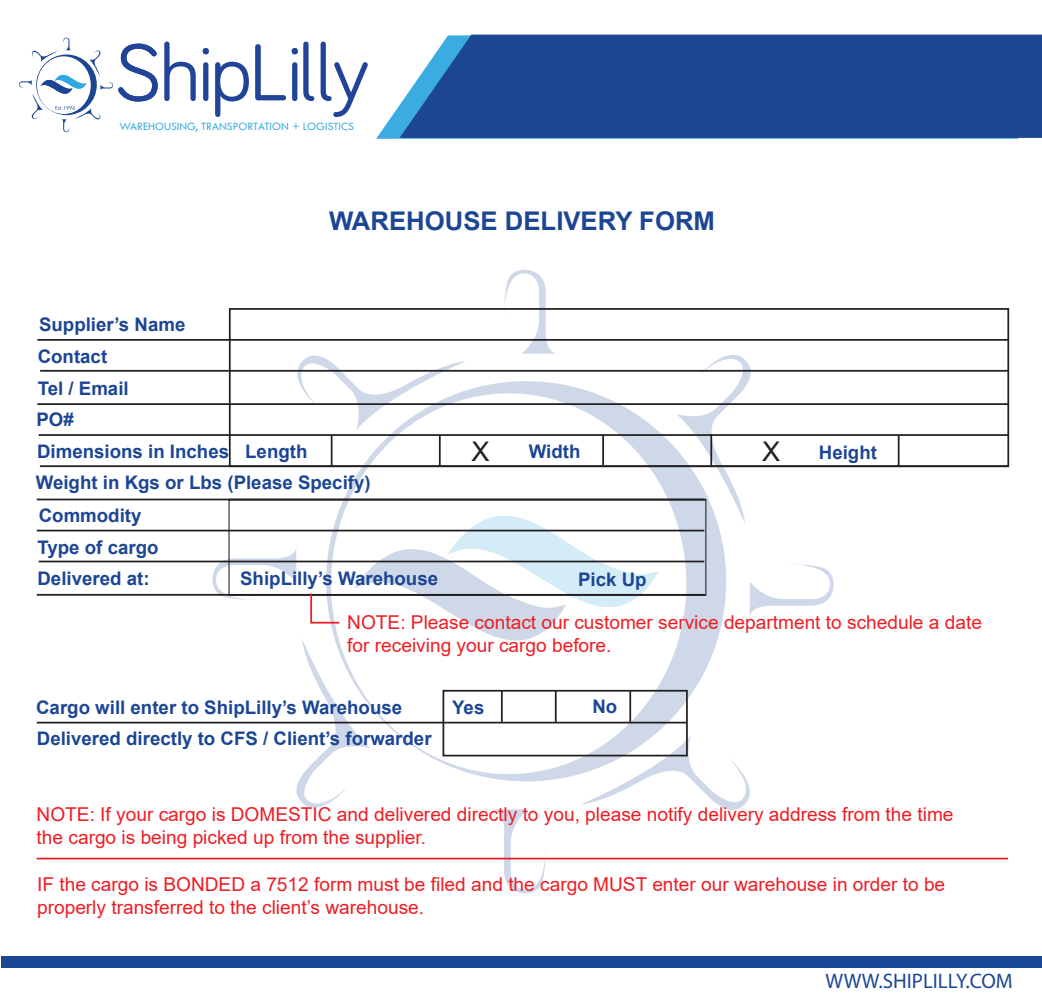
<style>
.page{position:relative;width:1042px;height:1007px;background:#fff}
.page>*{position:absolute;margin:0;border:0;box-sizing:border-box;transform-origin:0 0}
.t1{font:27.12px "Arial";color:#231f20}
.t2{font:700 25.72px "Arial";color:#1c4693}
.t3{font:21px "Myriad Pro";color:#1b4797}
.t4{font:19.07px/22.9px "Arial";color:#ee1d23}
.t5{font:700 18.72px/31.7px "Arial";color:#1c4693}
.t6{font:11.55px "Tw Cen";color:#40ade2}
</style>
<div class="page">
<svg style="left:164px;top:42px;width:32px;height:59px"></svg>
<svg style="left:203px;top:48px;width:6px;height:53px"></svg>
<svg style="left:215px;top:62px;width:34px;height:55px"></svg>
<svg style="left:255px;top:44px;width:31px;height:56px"></svg>
<svg style="left:292px;top:42px;width:22px;height:59px"></svg>
<svg style="left:321px;top:42px;width:47px;height:75px"></svg>
<svg style="left:19px;top:37px;width:139px;height:95px"></svg>
<div style="left:1px;top:955px;width:1040px;height:12px;background:#1b4797"></div>
<svg style="left:376px;top:106px;width:642px;height:33px"></svg>
<div style="left:399px;top:35px;width:643px;height:103px;background:#1c4693"></div>
<hr style="left:37px;top:339px;width:971px;height:1px;background:#231f20">
<hr style="left:40px;top:370px;width:968px;height:1px;background:#231f20">
<hr style="left:37px;top:403px;width:971px;height:2px;background:#231f20">
<hr style="left:39px;top:434px;width:969px;height:2px;background:#231f20">
<hr style="left:40px;top:465px;width:968px;height:2px;background:#231f20">
<hr style="left:37px;top:498px;width:667px;height:2px;background:#231f20">
<hr style="left:898px;top:435px;width:1px;height:31px;background:#231f20">
<hr style="left:37px;top:529px;width:667px;height:2px;background:#231f20">
<hr style="left:39px;top:560px;width:665px;height:2px;background:#231f20">
<hr style="left:37px;top:594px;width:667px;height:1px;background:#231f20">
<hr style="left:37px;top:721px;width:650px;height:2px;background:#231f20">
<svg style="left:212px;top:269px;width:622px;height:624px"></svg>
<hr style="left:37px;top:857px;width:971px;height:2px;background:#ee1d23">
<p class="t6" style="left:119px;top:120px;width:236px">WAREHOUSING, TRANSPORTATION + LOGISTICS</p>
<h2 class="t2" style="left:329px;top:202px;width:387px">WAREHOUSE DELIVERY FORM</h2>
<p class="t5" style="left:36px;top:309px;width:336px">Supplier’s Name<br>Contact<br>Tel / Email<br>PO#<br>Dimensions in Inches<br>Weight in Kgs or Lbs (Please Specify)</p>
<p class="t5" style="left:245px;top:436px;width:64px">Length</p>
<h1 class="t1" style="left:471px;top:432px;width:20px">X</h1>
<p class="t5" style="left:529px;top:435px;width:53px">Width</p>
<h1 class="t1" style="left:762px;top:432px;width:20px">X</h1>
<p class="t5" style="left:819px;top:436px;width:60px">Height</p>
<p class="t5" style="left:37px;top:499px;width:123px">Commodity<br>Type of cargo<br>Delivered at:</p>
<p class="t5" style="left:240px;top:563px;width:199px">ShipLilly’s Warehouse</p>
<p class="t5" style="left:578px;top:563px;width:70px">Pick Up</p>
<p class="t4" style="left:347px;top:611px;width:636px">NOTE: Please contact our customer service department to schedule a date for receiving your cargo before.</p>
<p class="t5" style="left:36px;top:691px;width:397px">Cargo will enter to ShipLilly’s Warehouse<br>Delivered directly to CFS / Client’s forwarder</p>
<p class="t5" style="left:452px;top:691px;width:34px">Yes</p>
<p class="t5" style="left:592px;top:690px;width:26px">No</p>
<p class="t4" style="left:37px;top:802px;width:918px">NOTE: If your cargo is DOMESTIC and delivered directly to you, please notify delivery address from the time the cargo is being picked up from the supplier.</p>
<p class="t4" style="left:37px;top:872px;width:909px">IF the cargo is BONDED a 7512 form must be filed and the cargo MUST enter our warehouse in order to be properly transferred to the client’s warehouse.</p>
<p class="t3" style="left:825px;top:967px;width:189px">WWW.SHIPLILLY.COM</p>
</div>
